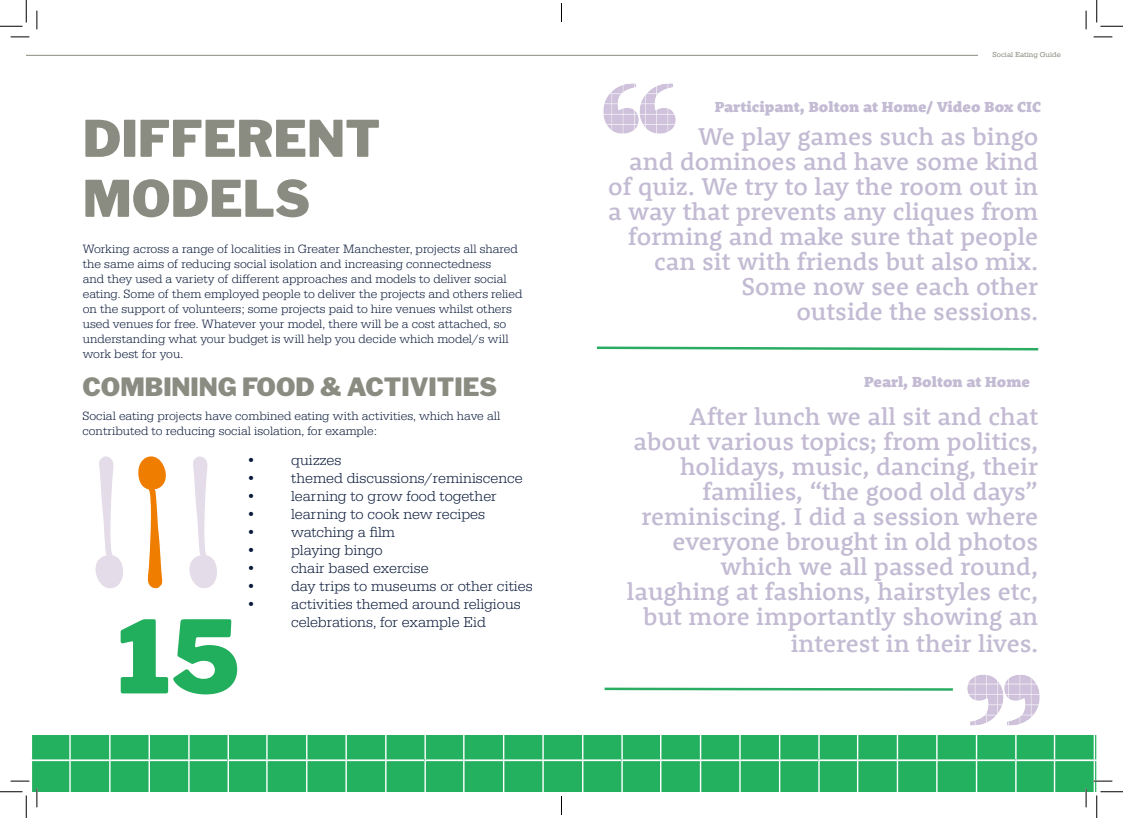
<style>
.page{position:relative;width:1123px;height:818px;background:#fff}
.page>*{position:absolute;margin:0;border:0;box-sizing:border-box;transform-origin:0 0}
.t1{font:900 100px "Libre Franklin";color:#22af5d}
.t2{font:900 50px/60px "Libre Franklin";color:#8a8c81}
.t3{font:500 25px/25px "Rooney";color:#c3bbd3;text-align:right}
.t4{font:900 25px "Libre Franklin";color:#8a8c81}
.t5{font:300 15px/18px "Serifa";color:#0a1a3a}
.t6{font:900 15px "Rooney";color:#c3bbd3}
.t7{font:300 12.5px/15px "Serifa";color:#0a1a3a}
.t8{font:7.5px "Serifa";color:#8a8c80}
</style>
<div class="page">
<hr style="left:26px;top:55px;width:952px;height:1px;background:#8a8c80">
<img style="left:603px;top:83px;width:73px;height:51px">
<img style="left:967px;top:675px;width:73px;height:51px">
<svg style="left:596px;top:346px;width:443px;height:5px"></svg>
<svg style="left:604px;top:687px;width:349px;height:4px"></svg>
<svg style="left:31px;top:736px;width:1065px;height:56px;background:#31b569"></svg>
<svg style="left:138px;top:456px;width:28px;height:133px"></svg>
<svg style="left:95px;top:456px;width:28px;height:132px"></svg>
<svg style="left:189px;top:456px;width:28px;height:132px"></svg>
<svg style="left:11px;top:36px;width:18px;height:2px"></svg>
<svg style="left:1093px;top:36px;width:19px;height:2px"></svg>
<svg style="left:11px;top:780px;width:18px;height:2px"></svg>
<svg style="left:1093px;top:780px;width:19px;height:2px"></svg>
<svg style="left:36px;top:11px;width:2px;height:18px"></svg>
<svg style="left:36px;top:788px;width:2px;height:19px"></svg>
<svg style="left:1085px;top:11px;width:1px;height:18px"></svg>
<svg style="left:1085px;top:788px;width:1px;height:19px"></svg>
<svg style="left:0;top:0;width:27px;height:27px"></svg>
<svg style="left:0;top:791px;width:27px;height:27px"></svg>
<svg style="left:1096px;top:0;width:27px;height:27px"></svg>
<svg style="left:1096px;top:791px;width:27px;height:27px"></svg>
<svg style="left:561px;top:3px;width:1px;height:19px"></svg>
<svg style="left:561px;top:796px;width:1px;height:19px"></svg>
<p class="t2" style="left:83px;top:109px;width:299px">DIFFERENT<br>MODELS</p>
<p class="t7" style="left:83px;top:242px;width:441px">Working across a range of localities in Greater Manchester, projects all shared the same aims of reducing social isolation and increasing connectedness<br>and they used a variety of different approaches and models to deliver social eating. Some of them employed people to deliver the projects and others relied on the support of volunteers; some projects paid to hire venues whilst others used venues for free. Whatever your model, there will be a cost attached, so understanding what your budget is will help you decide which model/s will work best for you.</p>
<p class="t4" style="left:82px;top:372px;width:416px">COMBINING FOOD &amp; ACTIVITIES</p>
<p class="t7" style="left:82px;top:409px;width:419px">Social eating projects have combined eating with activities, which have all contributed to reducing social isolation, for example:</p>
<h1 class="t1" style="left:117px;top:597px;width:124px">15</h1>
<p class="t5" style="left:246px;top:451px;width:97px">• quizzes</p>
<p class="t5" style="left:246px;top:469px;width:278px">• themed discussions/reminiscence</p>
<p class="t5" style="left:246px;top:487px;width:252px">• learning to grow food together</p>
<p class="t5" style="left:246px;top:505px;width:241px">• learning to cook new recipes</p>
<p class="t5" style="left:246px;top:523px;width:150px">• watching a film</p>
<p class="t5" style="left:246px;top:541px;width:138px">• playing bingo</p>
<p class="t5" style="left:246px;top:559px;width:184px">• chair based exercise</p>
<p class="t5" style="left:246px;top:577px;width:288px">• day trips to museums or other cities</p>
<p class="t5" style="left:291px;top:595px;width:231px;text-indent:-45px">• activities themed around religious celebrations, for example Eid</p>
<p class="t8" style="left:992px;top:51px;width:70px">Social Eating Guide</p>
<p class="t6" style="left:714px;top:97px;width:328px">Participant, Bolton at Home/ Video Box CIC</p>
<p class="t3" style="left:698px;top:123px;width:341px">We play games such as bingo</p>
<p class="t3" style="left:608px;top:148px;width:431px">and dominoes and have some kind of quiz. We try to lay the room out in a way that prevents any cliques from forming and make sure that people can sit with friends but also mix.<br>Some now see each other</p>
<p class="t3" style="left:796px;top:298px;width:243px">outside the sessions.</p>
<p class="t6" style="left:864px;top:372px;width:167px">Pearl, Bolton at Home</p>
<p class="t3" style="left:689px;top:403px;width:350px">After lunch we all sit and chat</p>
<p class="t3" style="left:633px;top:428px;width:406px">about various topics; from politics,</p>
<p class="t3" style="left:680px;top:453px;width:360px">holidays, music, dancing, their</p>
<p class="t3" style="left:702px;top:478px;width:337px">families, “the good old days”</p>
<p class="t3" style="left:627px;top:503px;width:413px">reminiscing. I did a session where everyone brought in old photos which we all passed round, laughing at fashions, hairstyles etc, but more importantly showing an</p>
<p class="t3" style="left:790px;top:630px;width:249px">interest in their lives.</p>
</div>
